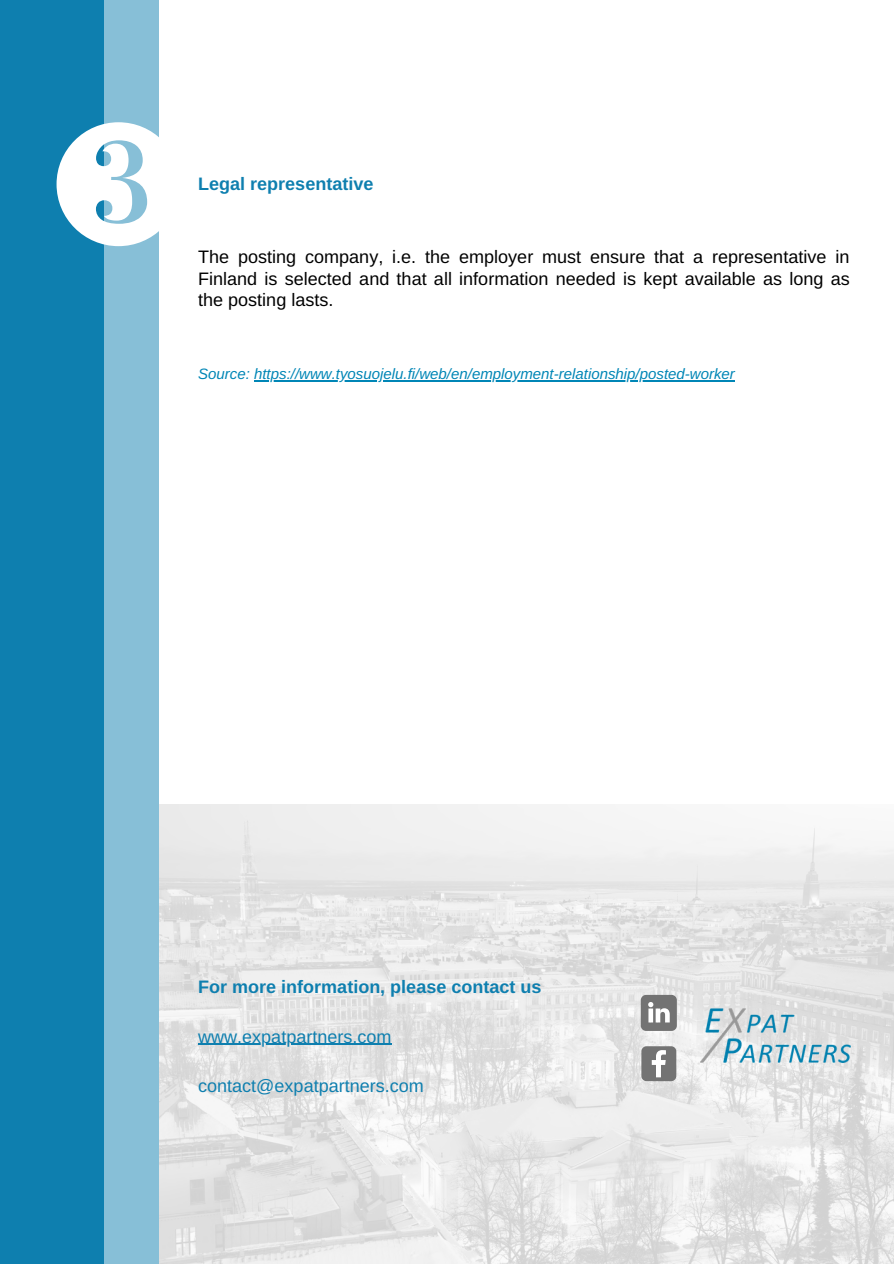
<style>
.page{position:relative;width:894px;height:1264px;background:#fff}
.page>*{position:absolute;margin:0;border:0;box-sizing:border-box;transform-origin:0 0}
.t1{font:18px/21.5px "Arimo";color:#000;text-align:justify}
.t2{font:700 18px "Arimo";color:#0e7faf}
.t3{font:18px "Arimo";color:#0e7faf}
.t4{font:italic 15px "Arimo";color:#0086b6}
</style>
<div class="page">
<div style="left:103px;top:0;width:56px;height:1263px;background:#87bfd7"></div>
<div style="left:0;top:0;width:103px;height:1263px;background:#0e7faf"></div>
<svg style="left:57px;top:122px;width:102px;height:124px"></svg>
<img style="left:159px;top:804px;width:734px;height:459px">
<svg style="left:640px;top:994px;width:36px;height:36px"></svg>
<svg style="left:641px;top:1046px;width:35px;height:35px"></svg>
<img style="left:700px;top:1008px;width:150px;height:54px">
<hr style="left:198px;top:1043px;width:193px;height:2px;background:#0e7faf">
<hr style="left:254px;top:380px;width:480px;height:1px;background:#0086b6">
<p class="t2" style="left:198px;top:174px;width:177px">Legal representative</p>
<p class="t1" style="left:198px;top:246px;width:653px">The posting company, i.e. the employer must ensure that a representative in Finland is selected and that all information needed is kept available as long as the posting lasts.</p>
<p class="t4" style="left:198px;top:365px;width:538px">Source: https://www.tyosuojelu.fi/web/en/employment-relationship/posted-worker</p>
<p class="t2" style="left:198px;top:976px;width:345px">For more information, please contact us</p>
<p class="t3" style="left:198px;top:1026px;width:195px">www.expatpartners.com</p>
<p class="t3" style="left:198px;top:1076px;width:227px">contact@expatpartners.com</p>
</div>
